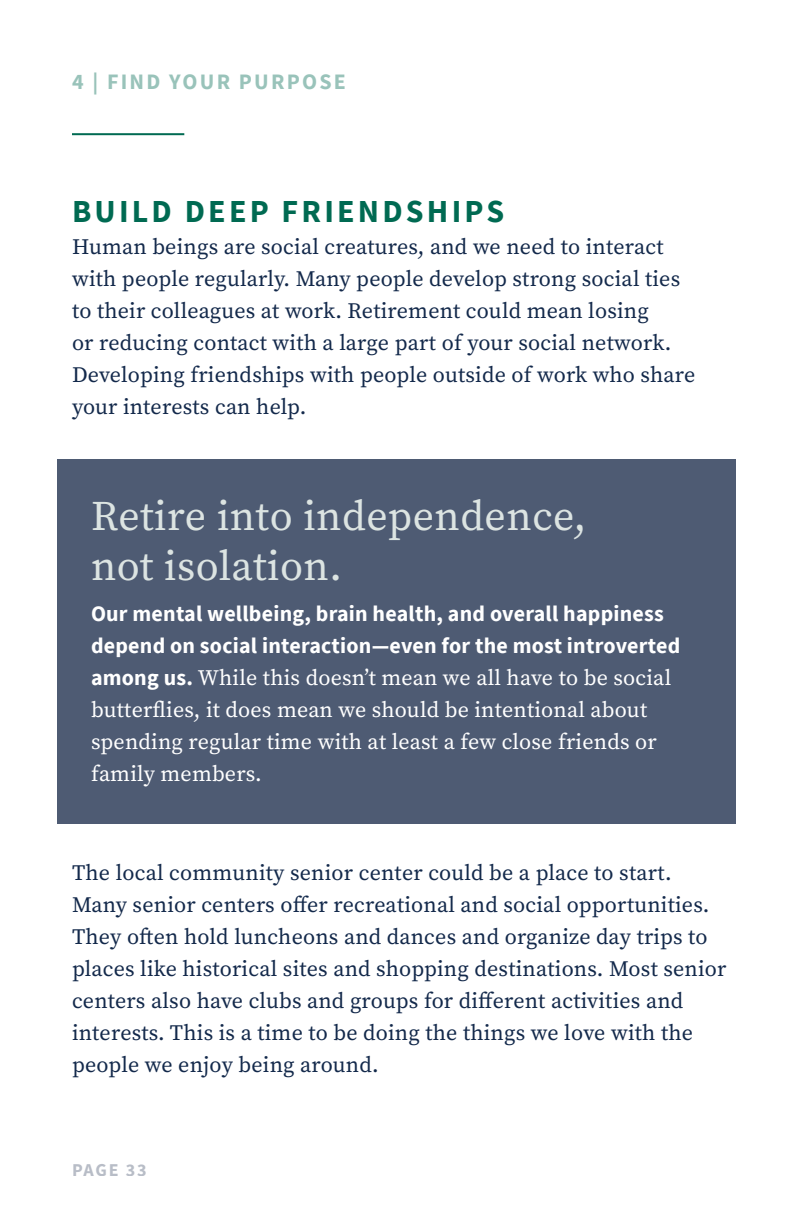
<style>
.page{position:relative;width:792px;height:1224px;background:#fff}
.page>*{position:absolute;margin:0;border:0;box-sizing:border-box;transform-origin:0 0}
.t1{font:42px/50px "Source Serif Variable";letter-spacing:.01em;color:#dce4e2}
.t2{font:700 32px "Source Sans Pro";letter-spacing:.1em;color:#006a52}
.t3{font:22px/32px "Source Serif Pro";letter-spacing:.01em;color:#13294b}
.t4{font:22px/32px "Source Serif Pro";letter-spacing:.01em;color:#fff}
.t5{font:700 22px/32px "Source Sans Pro";letter-spacing:.01em;color:#fff}
.t6{font:700 22px "Source Sans Pro";letter-spacing:.1em;color:#99c3ba}
.t7{font:700 18px "Source Sans Pro";letter-spacing:.095em;color:#b8bdc7}
.s1{font-family:"Source Sans Pro";font-weight:700}
</style>
<div class="page">
<hr style="left:72px;top:133px;width:112px;height:2px;background:#006a52">
<div style="left:57px;top:460px;width:679px;height:364px;background:#4e5b73"></div>
<p class="t6" style="left:72px;top:66px;width:275px">4 | FIND YOUR PURPOSE</p>
<h2 class="t2" style="left:72px;top:190px;width:434px">BUILD DEEP FRIENDSHIPS</h2>
<p class="t3" style="left:72px;top:231px;width:625px">Human beings are social creatures, and we need to interact with people regularly. Many people develop strong social ties to their colleagues at work. Retirement could mean losing<br>or reducing contact with a large part of your social network.<br>Developing friendships with people outside of work who share your interests can help.</p>
<h1 class="t1" style="left:91px;top:491px;width:497px">Retire into independence, not isolation.</h1>
<p class="t5" style="left:91px;top:597px;width:591px">Our mental wellbeing, brain health, and overall happiness depend on social interaction—even for the most introverted</p>
<p class="t4" style="left:91px;top:662px;width:582px"><span class="s1">among us.</span> While this doesn’t mean we all have to be social butterflies, it does mean we should be intentional about spending regular time with at least a few close friends or family members.</p>
<p class="t3" style="left:72px;top:857px;width:656px">The local community senior center could be a place to start.<br>Many senior centers offer recreational and social opportunities.<br>They often hold luncheons and dances and organize day trips to places like historical sites and shopping destinations. Most senior centers also have clubs and groups for different activities and interests. This is a time to be doing the things we love with the people we enjoy being around.</p>
<p class="t7" style="left:72px;top:1157px;width:76px">PAGE 33</p>
</div>
